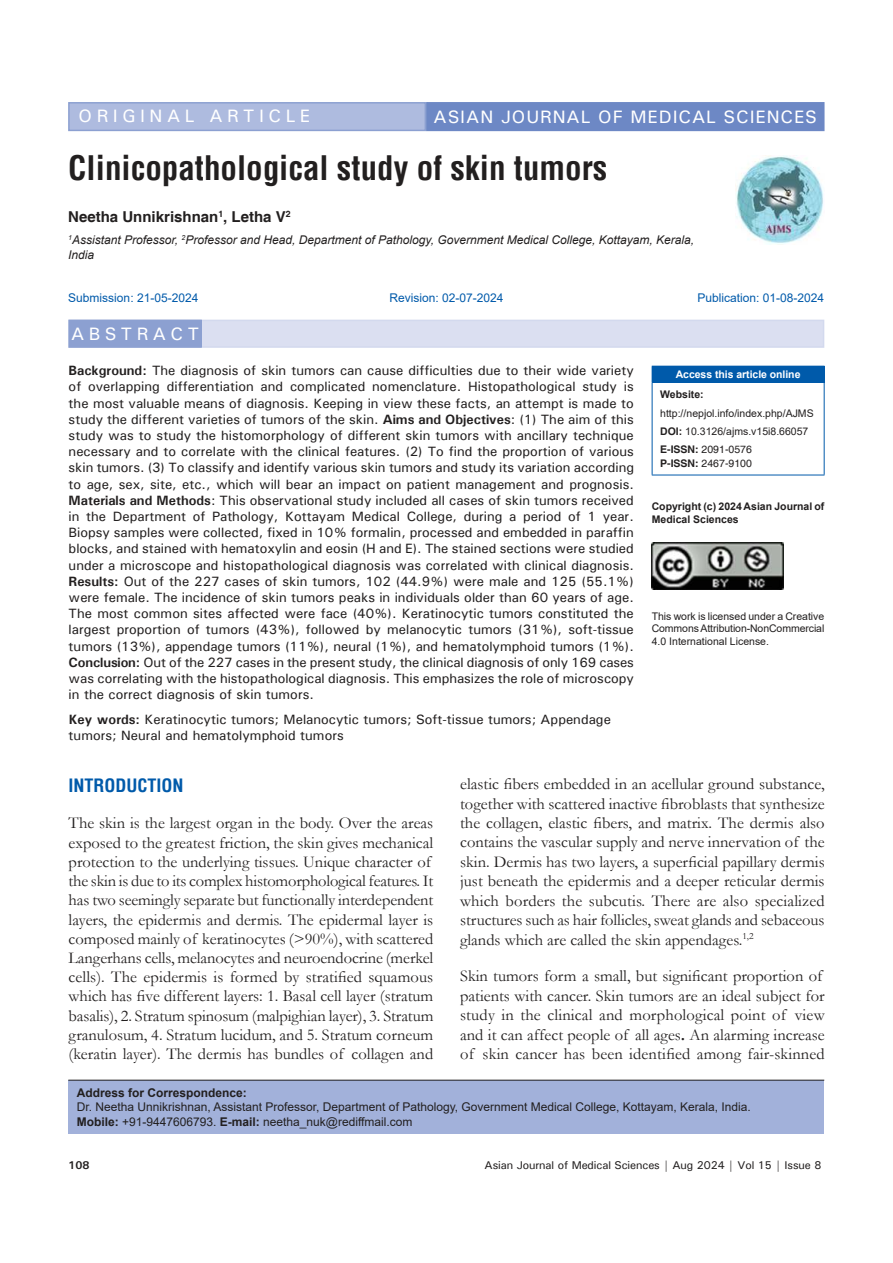
<style>
.page{position:relative;width:893px;height:1263px;background:#fff}
.page>*{position:absolute;margin:0;border:0;box-sizing:border-box;transform-origin:0 0}
.t1{font:700 condensed 33px "Helvetica";color:#221f1f}
.t2{font:500 18px "Univers";letter-spacing:.05em;color:#fff}
.t3{font:500 18px "Univers";letter-spacing:.25em;color:#fff}
.t4{font:700 condensed 18px "Helvetica";color:#005aaa}
.t5{font:16.5px/19.2px "Garamond";color:#221f1f}
.t6{font:700 15px "Helvetica";color:#221f1f}
.t7{font:500 13.5px/16.2px "Univers";color:#221f1f;text-align:justify}
.t8{font:12px/14.4px "Arial";color:#221f1f}
.t9{font:italic 12px/14.4px "Arial";color:#221f1f}
.t10{font:12px "Arial";color:#005aaa}
.t11{font:700 12px "Arial";color:#221f1f}
.t12{font:500 11.25px "Univers";letter-spacing:-.01em;color:#221f1f}
.t13{font:700 11.25px "Univers";color:#221f1f}
.t14{font:10.5px/12.6px "Arial";color:#221f1f}
.t15{font:700 10.5px/12.6px "Arial";color:#221f1f}
.t16{font:10.5px/14.2px "Helvetica";color:#221f1f}
.t17{font:700 10.5px "Arial";letter-spacing:-.005em;color:#fff}
.s1{font-weight:700}
</style>
<div class="page">
<div style="left:68px;top:1080px;width:756px;height:54px;background:#a2b1da"></div>
<hr style="left:68px;top:1080px;width:756px;height:1px;background:#221f1f">
<img style="left:735px;top:156px;width:89px;height:88px">
<div style="left:652px;top:366px;width:172px;height:16px;background:#005aaa"></div>
<svg style="left:824px;top:366px;width:1px;height:16px"></svg>
<hr style="left:652px;top:383px;width:1px;height:92px;background:#005aaa">
<hr style="left:652px;top:382px;width:172px;height:1px;background:#005aaa">
<hr style="left:824px;top:383px;width:1px;height:92px;background:#005aaa">
<hr style="left:652px;top:475px;width:172px;height:1px;background:#005aaa">
<img style="left:652px;top:543px;width:132px;height:46px">
<div style="left:69px;top:103px;width:356px;height:27px;background:#aebbdf"></div>
<div style="left:68px;top:102px;width:358px;height:29px;border:2px solid #8ca0d1"></div>
<div style="left:427px;top:103px;width:397px;height:27px;background:#6d88c5"></div>
<div style="left:426px;top:102px;width:398px;height:29px;border:2px solid #6d88c5"></div>
<div style="left:69px;top:320px;width:755px;height:28px;background:#dbdff1"></div>
<div style="left:69px;top:320px;width:132px;height:27px;background:#8ca0d1"></div>
<div style="left:68px;top:320px;width:134px;height:28px;border:2px solid #8ca0d1"></div>
<h2 class="t3" style="left:79px;top:105px;width:233px">ORIGINAL ARTICLE</h2>
<h2 class="t2" style="left:434px;top:105px;width:385px">ASIAN JOURNAL OF MEDICAL SCIENCES</h2>
<h1 class="t1" style="left:68px;top:155px;width:540px">Clinicopathological study of skin tumors</h1>
<p class="t6" style="left:68px;top:210px;width:224px">Neetha Unnikrishnan<sup>1</sup>, Letha V<sup>2</sup></p>
<p class="t9" style="left:68px;top:234px;width:627px"><sup>1</sup>Assistant Professor, <sup>2</sup>Professor and Head, Department of Pathology, Government Medical College, Kottayam, Kerala,<br>India</p>
<p class="t10" style="left:68px;top:293px;width:132px">Submission: 21-05-2024</p>
<p class="t10" style="left:389px;top:293px;width:116px">Revision: 02-07-2024</p>
<p class="t10" style="left:697px;top:293px;width:128px">Publication: 01-08-2024</p>
<h2 class="t3" style="left:71px;top:322px;width:129px">ABSTRACT</h2>
<p class="t7" style="left:69px;top:362px;width:567px"><span class="s1">Background:</span> The diagnosis of skin tumors can cause difficulties due to their wide variety of overlapping differentiation and complicated nomenclature. Histopathological study is the most valuable means of diagnosis. Keeping in view these facts, an attempt is made to study the different varieties of tumors of the skin. <span class="s1">Aims and Objectives</span>: (1) The aim of this study was to study the histomorphology of different skin tumors with ancillary technique necessary and to correlate with the clinical features. (2) To find the proportion of various skin tumors. (3) To classify and identify various skin tumors and study its variation according to age, sex, site, etc., which will bear an impact on patient management and prognosis.<br><span class="s1">Materials and Methods</span>: This observational study included all cases of skin tumors received in the Department of Pathology, Kottayam Medical College, during a period of 1 year.<br>Biopsy samples were collected, fixed in 10% formalin, processed and embedded in paraffin blocks, and stained with hematoxylin and eosin (H and E). The stained sections were studied under a microscope and histopathological diagnosis was correlated with clinical diagnosis.<br><span class="s1">Results:</span> Out of the 227 cases of skin tumors, 102 (44.9%) were male and 125 (55.1%) were female. The incidence of skin tumors peaks in individuals older than 60 years of age.<br>The most common sites affected were face (40%). Keratinocytic tumors constituted the largest proportion of tumors (43%), followed by melanocytic tumors (31%), soft-tissue tumors (13%), appendage tumors (11%), neural (1%), and hematolymphoid tumors (1%).<br><span class="s1">Conclusion:</span> Out of the 227 cases in the present study, the clinical diagnosis of only 169 cases was correlating with the histopathological diagnosis. This emphasizes the role of microscopy in the correct diagnosis of skin tumors.</p>
<p class="t7" style="left:69px;top:711px;width:544px"><span class="s1">Key words:</span> Keratinocytic tumors; Melanocytic tumors; Soft-tissue tumors; Appendage tumors; Neural and hematolymphoid tumors</p>
<p class="t17" style="left:676px;top:370px;width:126px">Access this article online</p>
<p class="t15" style="left:660px;top:389px;width:45px">Website:</p>
<p class="t14" style="left:660px;top:405px;width:155px;line-height:18.6px">http://nepjol.info/index.php/AJMS<br><span class="s1">DOI:</span> 10.3126/ajms.v15i8.66057</p>
<p class="t16" style="left:660px;top:443px;width:93px"><span class="s1">E-ISSN:</span> 2091-0576<br><span class="s1">P-ISSN:</span> 2467-9100</p>
<p class="t15" style="left:652px;top:501px;width:174px">Copyright (c) 2024 Asian Journal of<br>Medical Sciences</p>
<p class="t14" style="left:652px;top:611px;width:174px;text-align:justify">This work is licensed under a Creative Commons Attribution-NonCommercial 4.0 International License.</p>
<h2 class="t4" style="left:69px;top:778px;width:117px">INTRODUCTION</h2>
<p class="t5" style="left:69px;top:815px;width:366px">The skin is the largest organ in the body. Over the areas exposed to the greatest friction, the skin gives mechanical protection to the underlying tissues. Unique character of the skin is due to its complex histomorphological features. It has two seemingly separate but functionally interdependent layers, the epidermis and dermis. The epidermal layer is composed mainly of keratinocytes (&gt;90%), with scattered Langerhans cells, melanocytes and neuroendocrine (merkel cells). The epidermis is formed by stratified squamous which has five different layers: 1. Basal cell layer (stratum basalis), 2. Stratum spinosum (malpighian layer), 3. Stratum granulosum, 4. Stratum lucidum, and 5. Stratum corneum (keratin layer). The dermis has bundles of collagen and</p>
<p class="t5" style="left:460px;top:774px;width:366px;text-align:justify">elastic fibers embedded in an acellular ground substance, together with scattered inactive fibroblasts that synthesize the collagen, elastic fibers, and matrix. The dermis also contains the vascular supply and nerve innervation of the skin. Dermis has two layers, a superficial papillary dermis just beneath the epidermis and a deeper reticular dermis which borders the subcutis. There are also specialized structures such as hair follicles, sweat glands and sebaceous glands which are called the skin appendages.<sup>1,2</sup></p>
<p class="t5" style="left:460px;top:966px;width:366px">Skin tumors form a small, but significant proportion of patients with cancer. Skin tumors are an ideal subject for study in the clinical and morphological point of view and it can affect people of all ages<span class="s1">.</span> An alarming increase of skin cancer has been identified among fair-skinned</p>
<p class="t11" style="left:77px;top:1088px;width:172px">Address for Correspondence:</p>
<p class="t8" style="left:77px;top:1101px;width:676px">Dr. Neetha Unnikrishnan, Assistant Professor, Department of Pathology, Government Medical College, Kottayam, Kerala, India.<br><span class="s1">Mobile:</span> +91-9447606793. <span class="s1">E-mail:</span> neetha_nuk@rediffmail.com</p>
<p class="t13" style="left:68px;top:1160px;width:23px">108</p>
<p class="t12" style="left:484px;top:1160px;width:338px">Asian Journal of Medical Sciences | Aug 2024 | Vol 15 | Issue 8</p>
</div>
